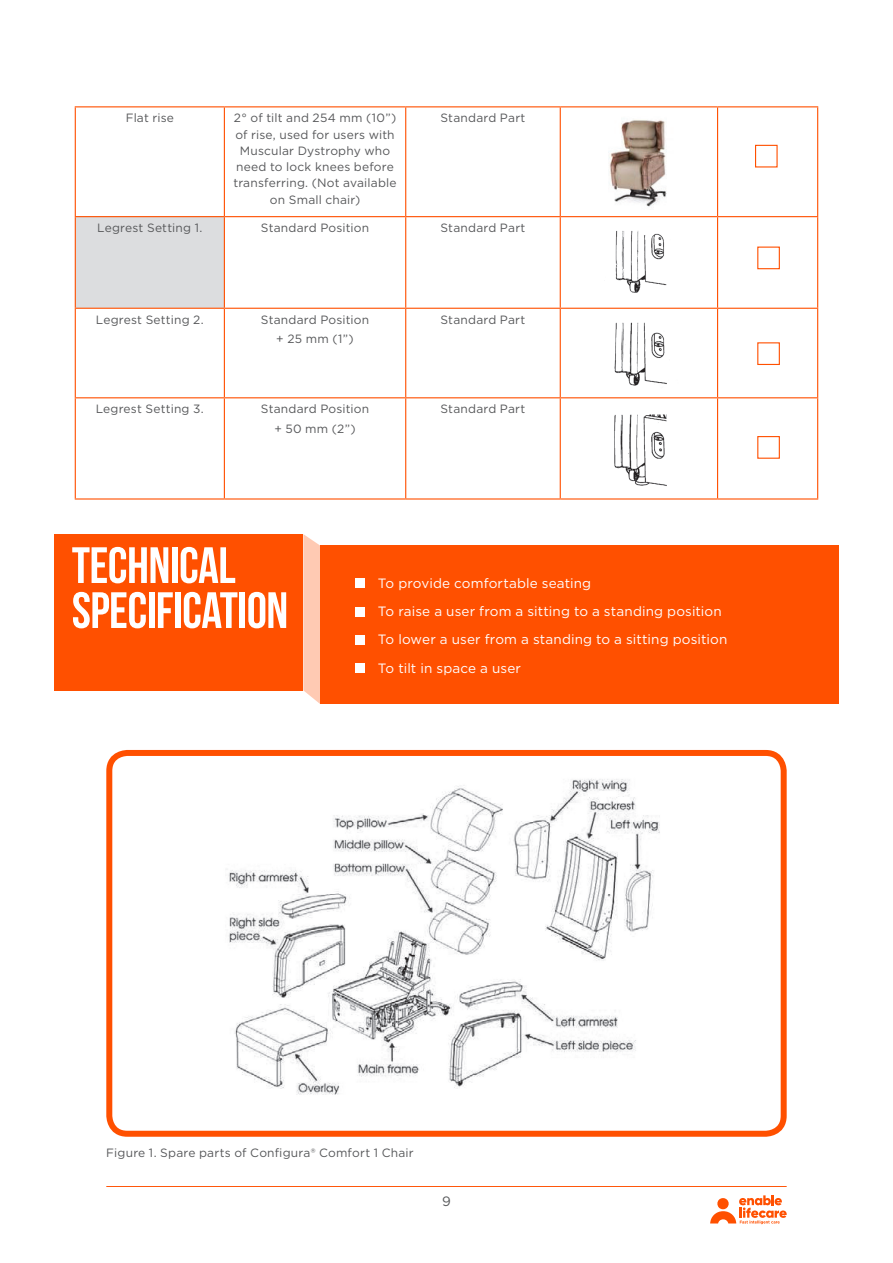
<style>
.page{position:relative;width:893px;height:1263px;background:#fff}
.page>*{position:absolute;margin:0;border:0;box-sizing:border-box;transform-origin:0 0}
.t1{font:51px/45px "Bebas Neue";letter-spacing:-.01em;color:#fff}
.Body_9pt{font:13.5px "Gotham";letter-spacing:.01em;color:#fff}
.t2{font:13.5px "Gotham";color:#57585a}
.Body_9pt-2{font:12px "Gotham";letter-spacing:.015em;color:#57585a}
</style>
<div class="page">
<hr style="left:106px;top:1186px;width:681px;height:1px;background:#ff5000">
<svg style="left:710px;top:1195px;width:77px;height:29px"></svg>
<div style="left:320px;top:546px;width:518px;height:158px;background:#ff5000"></div>
<svg style="left:303px;top:534px;width:17px;height:170px"></svg>
<div style="left:54px;top:534px;width:249px;height:156px;background:#ff5000"></div>
<img style="left:226px;top:779px;width:434px;height:316px">
<div style="left:106px;top:750px;width:681px;height:387px;border:6px solid #ff5000;border-radius:18px"></div>
<div style="left:355px;top:578px;width:10px;height:10px;background:#fff"></div>
<div style="left:355px;top:607px;width:10px;height:10px;background:#fff"></div>
<div style="left:355px;top:663px;width:10px;height:9px;background:#fff"></div>
<div style="left:355px;top:635px;width:10px;height:10px;background:#fff"></div>
<div style="left:75px;top:217px;width:149px;height:91px;background:#dcdddf"></div>
<hr style="left:75px;top:106px;width:149px;height:1px;background:#ff5000">
<hr style="left:75px;top:107px;width:1px;height:109px;background:#ff5000">
<hr style="left:224px;top:106px;width:182px;height:1px;background:#ff5000">
<hr style="left:224px;top:107px;width:1px;height:109px;background:#ff5000">
<hr style="left:406px;top:106px;width:154px;height:1px;background:#ff5000">
<hr style="left:405px;top:107px;width:1px;height:109px;background:#ff5000">
<hr style="left:560px;top:106px;width:158px;height:1px;background:#ff5000">
<hr style="left:560px;top:107px;width:1px;height:109px;background:#ff5000">
<hr style="left:718px;top:106px;width:100px;height:1px;background:#ff5000">
<hr style="left:717px;top:107px;width:1px;height:109px;background:#ff5000">
<hr style="left:817px;top:107px;width:1px;height:109px;background:#ff5000">
<hr style="left:224px;top:216px;width:182px;height:1px;background:#ff5000">
<hr style="left:406px;top:216px;width:154px;height:1px;background:#ff5000">
<hr style="left:405px;top:217px;width:1px;height:91px;background:#ff5000">
<hr style="left:560px;top:216px;width:158px;height:1px;background:#ff5000">
<hr style="left:560px;top:217px;width:1px;height:91px;background:#ff5000">
<hr style="left:718px;top:216px;width:100px;height:1px;background:#ff5000">
<hr style="left:717px;top:217px;width:1px;height:91px;background:#ff5000">
<hr style="left:817px;top:217px;width:1px;height:91px;background:#ff5000">
<hr style="left:75px;top:309px;width:1px;height:88px;background:#ff5000">
<hr style="left:224px;top:308px;width:182px;height:1px;background:#ff5000">
<hr style="left:224px;top:309px;width:1px;height:88px;background:#ff5000">
<hr style="left:406px;top:308px;width:154px;height:1px;background:#ff5000">
<hr style="left:405px;top:309px;width:1px;height:88px;background:#ff5000">
<hr style="left:560px;top:308px;width:158px;height:1px;background:#ff5000">
<hr style="left:560px;top:309px;width:1px;height:88px;background:#ff5000">
<hr style="left:718px;top:308px;width:100px;height:1px;background:#ff5000">
<hr style="left:717px;top:309px;width:1px;height:88px;background:#ff5000">
<hr style="left:817px;top:309px;width:1px;height:88px;background:#ff5000">
<hr style="left:75px;top:397px;width:149px;height:1px;background:#ff5000">
<hr style="left:75px;top:398px;width:1px;height:100px;background:#ff5000">
<hr style="left:224px;top:397px;width:182px;height:1px;background:#ff5000">
<hr style="left:224px;top:398px;width:1px;height:100px;background:#ff5000">
<hr style="left:406px;top:397px;width:154px;height:1px;background:#ff5000">
<hr style="left:405px;top:398px;width:1px;height:100px;background:#ff5000">
<hr style="left:560px;top:397px;width:158px;height:1px;background:#ff5000">
<hr style="left:560px;top:398px;width:1px;height:100px;background:#ff5000">
<hr style="left:718px;top:397px;width:100px;height:1px;background:#ff5000">
<hr style="left:717px;top:398px;width:1px;height:100px;background:#ff5000">
<hr style="left:817px;top:398px;width:1px;height:100px;background:#ff5000">
<hr style="left:75px;top:498px;width:149px;height:2px;background:#ff5000">
<hr style="left:224px;top:498px;width:182px;height:2px;background:#ff5000">
<hr style="left:406px;top:498px;width:154px;height:2px;background:#ff5000">
<hr style="left:560px;top:498px;width:158px;height:2px;background:#ff5000">
<hr style="left:718px;top:498px;width:100px;height:2px;background:#ff5000">
<hr style="left:75px;top:216px;width:149px;height:1px;background:#ff5000">
<hr style="left:75px;top:217px;width:1px;height:91px;background:#ff5000">
<hr style="left:224px;top:217px;width:1px;height:91px;background:#ff5000">
<hr style="left:75px;top:308px;width:149px;height:1px;background:#ff5000">
<img style="left:609px;top:120px;width:58px;height:87px">
<img style="left:615px;top:231px;width:52px;height:62px">
<img style="left:614px;top:322px;width:53px;height:64px">
<img style="left:614px;top:414px;width:53px;height:72px">
<div style="left:757px;top:247px;width:23px;height:22px;border:1px solid #ff5000"></div>
<div style="left:757px;top:342px;width:23px;height:23px;border:1px solid #ff5000"></div>
<div style="left:757px;top:436px;width:23px;height:23px;border:1px solid #ff5000"></div>
<div style="left:755px;top:145px;width:23px;height:22px;border:1px solid #ff5000"></div>
<p class="Body_9pt-2" style="left:126px;top:111px;width:50px">Flat rise</p>
<p class="Body_9pt-2" style="left:234px;top:111px;width:164px">2° of tilt and 254 mm (10”)</p>
<p class="Body_9pt-2" style="left:235px;top:127px;width:161px">of rise, used for users with</p>
<p class="Body_9pt-2" style="left:240px;top:143px;width:152px">Muscular Dystrophy who</p>
<p class="Body_9pt-2" style="left:236px;top:159px;width:159px">need to lock knees before</p>
<p class="Body_9pt-2" style="left:233px;top:176px;width:165px">transferring. (Not available</p>
<p class="Body_9pt-2" style="left:270px;top:192px;width:92px">on Small chair)</p>
<p class="Body_9pt-2" style="left:441px;top:111px;width:86px">Standard Part</p>
<p class="Body_9pt-2" style="left:97px;top:220px;width:107px">Legrest Setting 1.</p>
<p class="Body_9pt-2" style="left:261px;top:220px;width:110px">Standard Position</p>
<p class="Body_9pt-2" style="left:441px;top:220px;width:86px">Standard Part</p>
<p class="Body_9pt-2" style="left:96px;top:312px;width:109px">Legrest Setting 2.</p>
<p class="Body_9pt-2" style="left:261px;top:312px;width:110px">Standard Position</p>
<p class="Body_9pt-2" style="left:276px;top:331px;width:79px">+ 25 mm (1”)</p>
<p class="Body_9pt-2" style="left:96px;top:401px;width:110px">Legrest Setting 3.</p>
<p class="Body_9pt-2" style="left:261px;top:401px;width:110px">Standard Position</p>
<p class="Body_9pt-2" style="left:274px;top:421px;width:83px">+ 50 mm (2”)</p>
<p class="Body_9pt-2" style="left:441px;top:312px;width:86px">Standard Part</p>
<p class="Body_9pt-2" style="left:441px;top:401px;width:86px">Standard Part</p>
<p class="t1" style="left:72px;top:542px;width:218px">TECHNICAL<br>SPECIFICATION</p>
<p class="Body_9pt" style="left:378px;top:574px;width:215px">To provide comfortable seating</p>
<p class="Body_9pt" style="left:378px;top:603px;width:345px">To raise a user from a sitting to a standing position</p>
<p class="Body_9pt" style="left:378px;top:631px;width:351px">To lower a user from a standing to a sitting position</p>
<p class="Body_9pt" style="left:378px;top:659px;width:145px">To tilt in space a user</p>
<p class="Body_9pt-2" style="left:106px;top:1145px;width:309px">Figure 1. Spare parts of Configura® Comfort 1 Chair</p>
<p class="t2" style="left:442px;top:1192px;width:10px">9</p>
</div>
